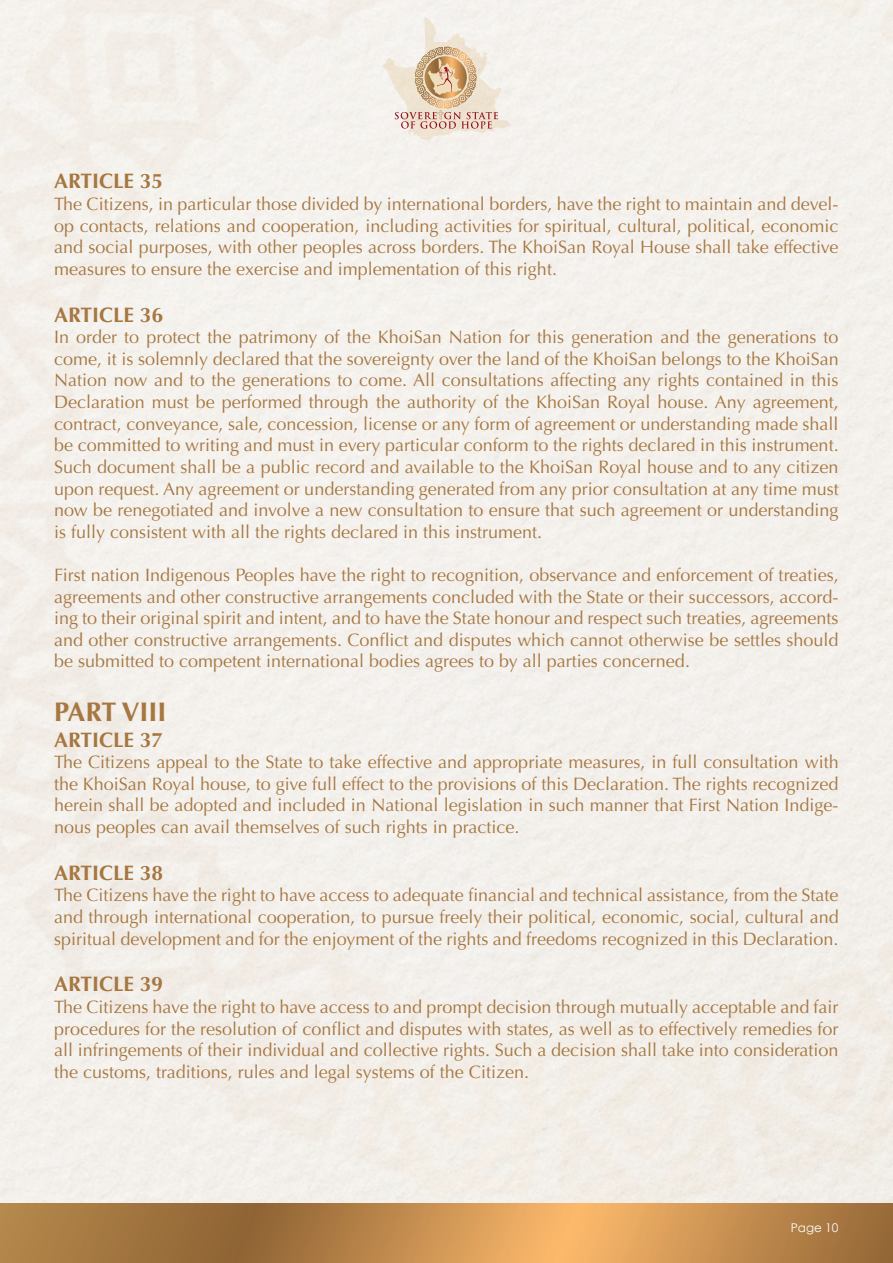
<style>
.page{position:relative;width:893px;height:1263px;background:#f3f0ec}
.page>*{position:absolute;margin:0;border:0;box-sizing:border-box;transform-origin:0 0}
.t1{font:700 27px "Optima";color:#a67741}
.t2{font:700 21px "Optima";color:#a67741}
.t3{font:18px/21.6px "Optima";color:#a67741;text-align:justify}
.t4{font:12px "Century Gothic";color:#fff}
</style>
<div class="page">
<svg style="left:1px;top:1203px;width:891px;height:60px;background:#bc884b"></svg>
<svg style="left:382px;top:17px;width:129px;height:124px"></svg>
<p class="t2" style="left:54px;top:169px;width:111px">ARTICLE 35</p>
<p class="t3" style="left:54px;top:193px;width:786px">The Citizens, in particular those divided by international borders, have the right to maintain and devel&shy;op contacts, relations and cooperation, including activities for spiritual, cultural, political, economic and social purposes, with other peoples across borders. The KhoiSan Royal House shall take effective measures to ensure the exercise and implementation of this right.</p>
<p class="t2" style="left:54px;top:302px;width:111px">ARTICLE 36</p>
<p class="t3" style="left:54px;top:327px;width:786px">In order to protect the patrimony of the KhoiSan Nation for this generation and the generations to come, it is solemnly declared that the sovereignty over the land of the KhoiSan belongs to the KhoiSan Nation now and to the generations to come. All consultations affecting any rights contained in this Declaration must be performed through the authority of the KhoiSan Royal house. Any agreement, contract, conveyance, sale, concession, license or any form of agreement or understanding made shall be committed to writing and must in every particular conform to the rights declared in this instrument.</p>
<p class="t3" style="left:54px;top:456px;width:786px">Such document shall be a public record and available to the KhoiSan Royal house and to any citizen upon request. Any agreement or understanding generated from any prior consultation at any time must now be renegotiated and involve a new consultation to ensure that such agreement or understanding is fully consistent with all the rights declared in this instrument.</p>
<p class="t3" style="left:54px;top:564px;width:786px">First nation Indigenous Peoples have the right to recognition, observance and enforcement of treaties, agreements and other constructive arrangements concluded with the State or their successors, accord&shy;ing to their original spirit and intent, and to have the State honour and respect such treaties, agreements and other constructive arrangements. Conflict and disputes which cannot otherwise be settles should be submitted to competent international bodies agrees to by all parties concerned.</p>
<p class="t1" style="left:54px;top:696px;width:114px">PART VIII</p>
<p class="t2" style="left:54px;top:727px;width:111px">ARTICLE 37</p>
<p class="t3" style="left:54px;top:751px;width:786px">The Citizens appeal to the State to take effective and appropriate measures, in full consultation with the KhoiSan Royal house, to give full effect to the provisions of this Declaration. The rights recognized herein shall be adopted and included in National legislation in such manner that First Nation Indige&shy;nous peoples can avail themselves of such rights in practice.</p>
<p class="t2" style="left:54px;top:860px;width:111px">ARTICLE 38</p>
<p class="t3" style="left:54px;top:885px;width:786px">The Citizens have the right to have access to adequate financial and technical assistance, from the State and through international cooperation, to pursue freely their political, economic, social, cultural and spiritual development and for the enjoyment of the rights and freedoms recognized in this Declaration.</p>
<p class="t2" style="left:54px;top:972px;width:111px">ARTICLE 39</p>
<p class="t3" style="left:54px;top:996px;width:786px">The Citizens have the right to have access to and prompt decision through mutually acceptable and fair procedures for the resolution of conflict and disputes with states, as well as to effectively remedies for all infringements of their individual and collective rights. Such a decision shall take into consideration the customs, traditions, rules and legal systems of the Citizen.</p>
<p class="t4" style="left:791px;top:1221px;width:49px">Page 10</p>
</div>
